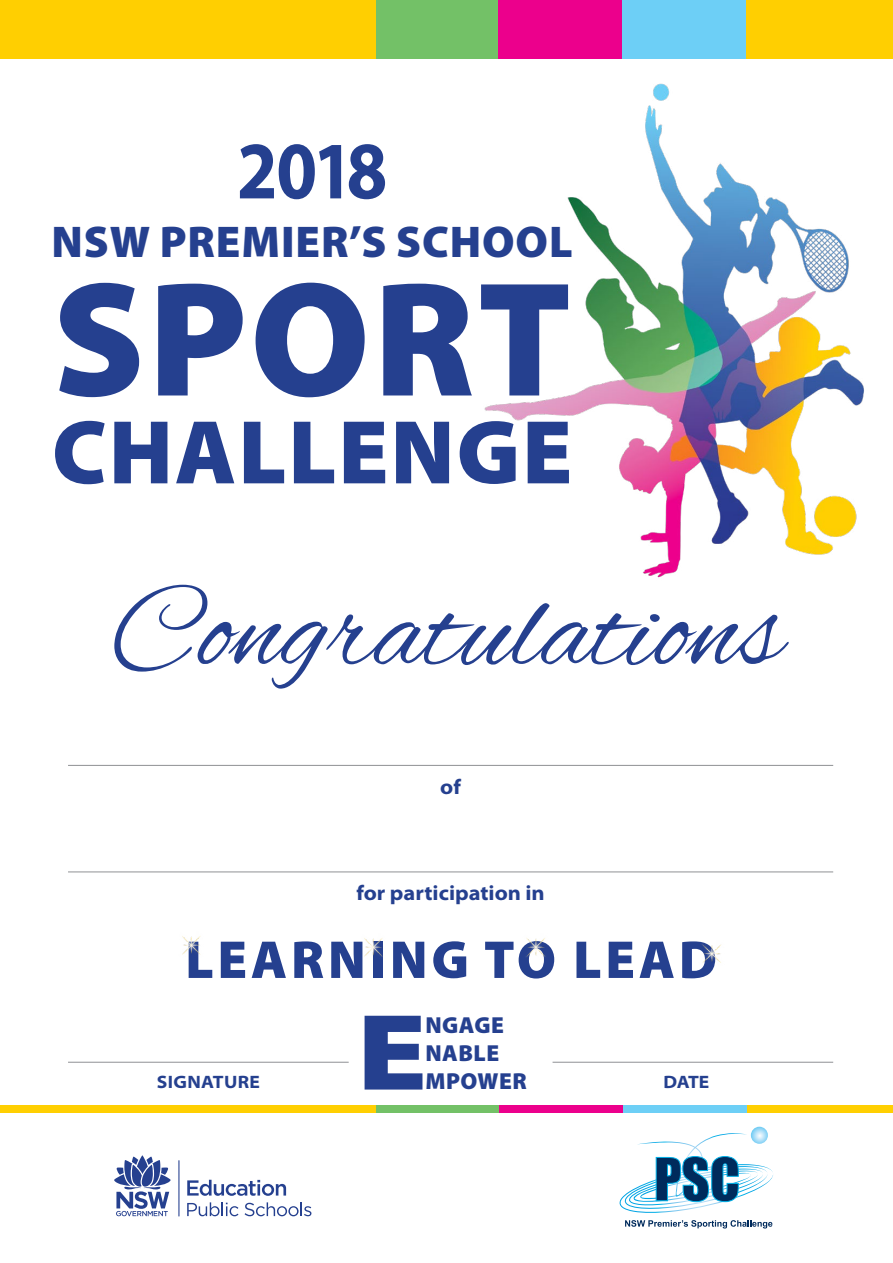
<style>
.page{position:relative;width:893px;height:1263px;background:#fff}
.page>*{position:absolute;margin:0;border:0;box-sizing:border-box;transform-origin:0 0}
.t1{font:900 164.7px "Myriad Pro";letter-spacing:.015em;color:#25408f}
.t2{font:121.5px "Alex Brush";color:#25408f}
.t3{font:900 109.5px "Myriad Pro";color:#25408f;scale:1.17 1}
.t4{font:900 91.35px "Myriad Pro";letter-spacing:.02em;color:#25408f}
.t5{font:700 82.05px "Myriad Pro";color:#25408f;scale:.9 1}
.t6{font:900 53.85px "Myriad Pro";letter-spacing:.07em;color:#25408f}
.t7{font:900 44.7px "Myriad Pro";letter-spacing:.02em;color:#25408f}
.t8{font:900 23.25px/28px "Myriad Pro";letter-spacing:.02em;color:#25408f}
.t9{font:700 semi-expanded 21px "Myriad Pro";color:#25408f}
.t10{font:700 semi-expanded 18px "Myriad Pro";letter-spacing:.02em;color:#25408f}
</style>
<div class="page">
<div style="left:0;top:0;width:376px;height:59px;background:#ffcf01"></div>
<div style="left:746px;top:0;width:147px;height:59px;background:#ffcf01"></div>
<div style="left:622px;top:0;width:124px;height:59px;background:#6dcff6"></div>
<div style="left:498px;top:0;width:124px;height:59px;background:#ec008c"></div>
<div style="left:376px;top:0;width:122px;height:59px;background:#73c167"></div>
<div style="left:0;top:1104px;width:376px;height:8px;background:#ffcf01"></div>
<div style="left:747px;top:1104px;width:146px;height:8px;background:#ffcf01"></div>
<div style="left:623px;top:1104px;width:124px;height:8px;background:#6dcff6"></div>
<div style="left:498px;top:1104px;width:125px;height:8px;background:#ec008c"></div>
<div style="left:376px;top:1104px;width:122px;height:8px;background:#73c167"></div>
<svg style="left:619px;top:1127px;width:154px;height:86px"></svg>
<svg style="left:625px;top:1220px;width:147px;height:8px"></svg>
<hr style="left:178px;top:1160px;width:1px;height:56px;background:#25408f">
<svg style="left:114px;top:1155px;width:57px;height:61px"></svg>
<svg style="left:187px;top:1180px;width:99px;height:16px"></svg>
<svg style="left:187px;top:1202px;width:51px;height:14px"></svg>
<svg style="left:245px;top:1202px;width:66px;height:14px"></svg>
<hr style="left:68px;top:871px;width:765px;height:1px;background:#939598">
<hr style="left:68px;top:765px;width:765px;height:1px;background:#939598">
<hr style="left:553px;top:1062px;width:280px;height:1px;background:#939598">
<hr style="left:68px;top:1062px;width:281px;height:1px;background:#939598">
<img style="left:182px;top:936px;width:19px;height:19px">
<img style="left:364px;top:938px;width:19px;height:19px">
<img style="left:526px;top:938px;width:19px;height:19px">
<img style="left:702px;top:944px;width:19px;height:19px">
<img style="left:484px;top:83px;width:380px;height:495px">
<h3 class="t5" style="left:237px;top:117px;width:169px">2018</h3>
<h3 class="t7" style="left:51px;top:216px;width:523px">NSW PREMIER’S SCHOOL</h3>
<h1 class="t1" style="left:53px;top:246px;width:520px">SPORT</h1>
<h3 class="t4" style="left:52px;top:401px;width:522px">CHALLENGE</h3>
<h2 class="t2" style="left:111px;top:563px;width:673px">Congratulations</h2>
<p class="t9" style="left:440px;top:775px;width:22px">of</p>
<p class="t9" style="left:356px;top:881px;width:190px">for participation in</p>
<h3 class="t6" style="left:185px;top:929px;width:533px">LEARNING TO LEAD</h3>
<h3 class="t3" style="left:357px;top:990px;width:62px">E</h3>
<p class="t8" style="left:425px;top:1011px;width:103px">NGAGE<br>NABLE<br>MPOWER</p>
<p class="t10" style="left:157px;top:1072px;width:105px">SIGNATURE</p>
<p class="t10" style="left:663px;top:1072px;width:47px">DATE</p>
</div>
